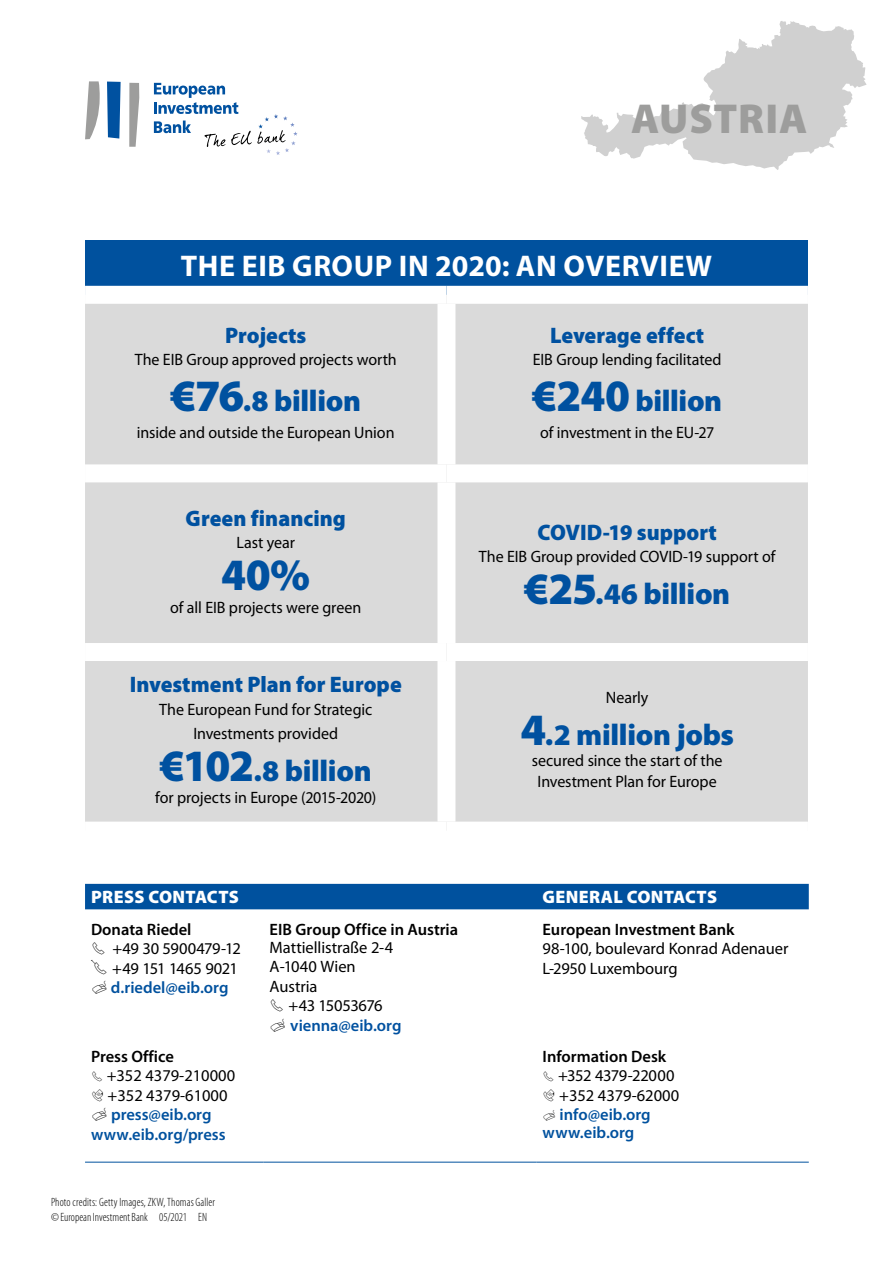
<style>
.page{position:relative;width:893px;height:1263px;background:#fff}
.page>*{position:absolute;margin:0;border:0;box-sizing:border-box;transform-origin:0 0}
.t1{font:900 45px "Myriad Pro";color:#0051a0}
.t2{font:900 42px "Myriad Pro";letter-spacing:.02em;color:#9d9d9c}
.t3{font:900 30px "Myriad Pro";letter-spacing:-.01em;color:#0051a0}
.t4{font:700 30px "Myriad Pro";letter-spacing:.02em;color:#fff}
.t5{font:900 22.5px "Myriad Pro";color:#0051a0}
.t6{font:900 18px "Myriad Pro";letter-spacing:.02em;color:#fff}
.t7{font:16.5px/19.5px "Myriad Pro";letter-spacing:-.005em;color:#000;text-align:center}
.t8{font:600 16.5px/19.5px "Myriad Pro";color:#00519e}
.t9{font:600 16.5px "Myriad Pro";color:#000}
.t10{font:600 16.5px/19.5px "Myriad Pro";color:#0051a0}
.t11{font:300 condensed 12px "Myriad Pro";letter-spacing:.005em;color:#000}
.s1{font-size:45px}
.s2{color:#000}
.s3{font-weight:400;color:#000}
</style>
<div class="page">
<svg style="left:581px;top:21px;width:286px;height:149px"></svg>
<svg style="left:85px;top:81px;width:15px;height:58px"></svg>
<svg style="left:107px;top:82px;width:14px;height:57px"></svg>
<svg style="left:129px;top:83px;width:10px;height:64px"></svg>
<svg style="left:154px;top:83px;width:144px;height:72px"></svg>
<div style="left:85px;top:884px;width:724px;height:25px;background:#00519e"></div>
<hr style="left:85px;top:1162px;width:179px;height:1px;background:#00519e">
<hr style="left:264px;top:1162px;width:273px;height:1px;background:#00519e">
<hr style="left:537px;top:1162px;width:272px;height:1px;background:#00519e">
<div style="left:85px;top:241px;width:723px;height:54px;background:#00519e"></div>
<div style="left:85px;top:304px;width:723px;height:518px;background:#dadada"></div>
<div style="left:437px;top:304px;width:18px;height:160px;background:#fff"></div>
<div style="left:85px;top:464px;width:361px;height:18px;background:#fff"></div>
<div style="left:446px;top:464px;width:362px;height:18px;background:#fff"></div>
<div style="left:437px;top:482px;width:18px;height:161px;background:#fff"></div>
<div style="left:85px;top:643px;width:361px;height:18px;background:#fff"></div>
<div style="left:446px;top:643px;width:362px;height:18px;background:#fff"></div>
<div style="left:437px;top:661px;width:18px;height:161px;background:#fff"></div>
<div style="left:85px;top:286px;width:361px;height:18px;background:#fff"></div>
<div style="left:446px;top:286px;width:362px;height:18px;background:#fff"></div>
<h2 class="t2" style="left:631px;top:95px;width:178px">AUSTRIA</h2>
<h3 class="t4" style="left:181px;top:249px;width:533px">THE EIB GROUP IN 2020: AN OVERVIEW</h3>
<h3 class="t5" style="left:225px;top:322px;width:83px">Projects</h3>
<p class="t7" style="left:135px;top:350px;width:264px">The EIB Group approved projects worth</p>
<h3 class="t3" style="left:170px;top:384px;width:192px"><span class="s1">€76</span>.8 billion</h3>
<p class="t7" style="left:137px;top:423px;width:259px">inside and outside the European Union</p>
<h3 class="t5" style="left:186px;top:505px;width:162px">Green financing</h3>
<p class="t7" style="left:237px;top:533px;width:60px">Last year</p>
<h1 class="t1" style="left:221px;top:549px;width:91px">40%</h1>
<p class="t7" style="left:170px;top:597px;width:193px">of all EIB projects were green</p>
<h3 class="t5" style="left:130px;top:672px;width:273px">Investment Plan for Europe</h3>
<p class="t7" style="left:159px;top:697px;width:215px;line-height:24px">The European Fund for Strategic<br>Investments provided</p>
<h3 class="t3" style="left:160px;top:753px;width:213px"><span class="s1">€102</span>.8 billion</h3>
<p class="t7" style="left:155px;top:788px;width:223px">for projects in Europe (2015-2020)</p>
<h3 class="t5" style="left:550px;top:322px;width:156px">Leverage effect</h3>
<p class="t7" style="left:533px;top:350px;width:190px">EIB Group lending facilitated</p>
<h3 class="t3" style="left:532px;top:384px;width:192px"><span class="s1">€240</span> billion</h3>
<p class="t7" style="left:540px;top:423px;width:176px">of investment in the EU-27</p>
<h3 class="t5" style="left:538px;top:519px;width:181px">COVID-19 support</h3>
<p class="t7" style="left:479px;top:547px;width:298px">The EIB Group provided COVID-19 support of</p>
<h3 class="t3" style="left:524px;top:577px;width:208px"><span class="s1">€25</span>.46 billion</h3>
<p class="t7" style="left:606px;top:688px;width:44px">Nearly</p>
<h3 class="t3" style="left:520px;top:718px;width:215px"><span class="s1">4</span>.2 million jobs</h3>
<p class="t7" style="left:532px;top:751px;width:192px;line-height:21px">secured since the start of the<br>Investment Plan for Europe</p>
<p class="t6" style="left:91px;top:887px;width:149px">PRESS CONTACTS</p>
<p class="t6" style="left:543px;top:887px;width:176px">GENERAL CONTACTS</p>
<p class="t9" style="left:91px;top:920px;width:102px">Donata Riedel</p>
<p class="t7" style="left:91px;top:939px;width:151px">✓ +49 30 5900479-12</p>
<p class="t8" style="left:111px;top:958px;width:129px;text-indent:-20px"><span class="s2">✔</span> <span class="s3">+49 151 1465 9021 </span>d.riedel@eib.org</p>
<p class="t9" style="left:270px;top:920px;width:190px">EIB Group Office in Austria</p>
<p class="t7" style="left:270px;top:937px;width:125px;text-align:left">Mattiellistraße 2-4<br>A-1040 Wien<br>Austria</p>
<p class="t10" style="left:290px;top:996px;width:113px;text-indent:-21px"><span class="s2">✓</span> <span class="s3">+43 15053676 </span>vienna@eib.org</p>
<p class="t9" style="left:543px;top:920px;width:193px">European Investment Bank</p>
<p class="t7" style="left:543px;top:939px;width:247px;text-align:left">98-100, boulevard Konrad Adenauer<br>L-2950 Luxembourg</p>
<p class="t9" style="left:91px;top:1047px;width:84px">Press Office</p>
<p class="t7" style="left:91px;top:1066px;width:146px">✓ +352 4379-210000 +352 4379-61000</p>
<p class="t8" style="left:91px;top:1105px;width:136px;text-align:center">press@eib.org www.eib.org/press</p>
<p class="t11" style="left:51px;top:1195px;width:166px">Photo credits: Getty Images, ZKW, Thomas Galler</p>
<p class="t11" style="left:51px;top:1210px;width:158px">© European Investment Bank 05/2021 EN</p>
<p class="t9" style="left:543px;top:1047px;width:125px">Information Desk</p>
<p class="t7" style="left:543px;top:1066px;width:138px;text-align:right">✓ +352 4379-22000 +352 4379-62000</p>
<p class="t8" style="left:543px;top:1106px;width:110px;line-height:18px;text-indent:17px">info@eib.org www.eib.org</p>
</div>
